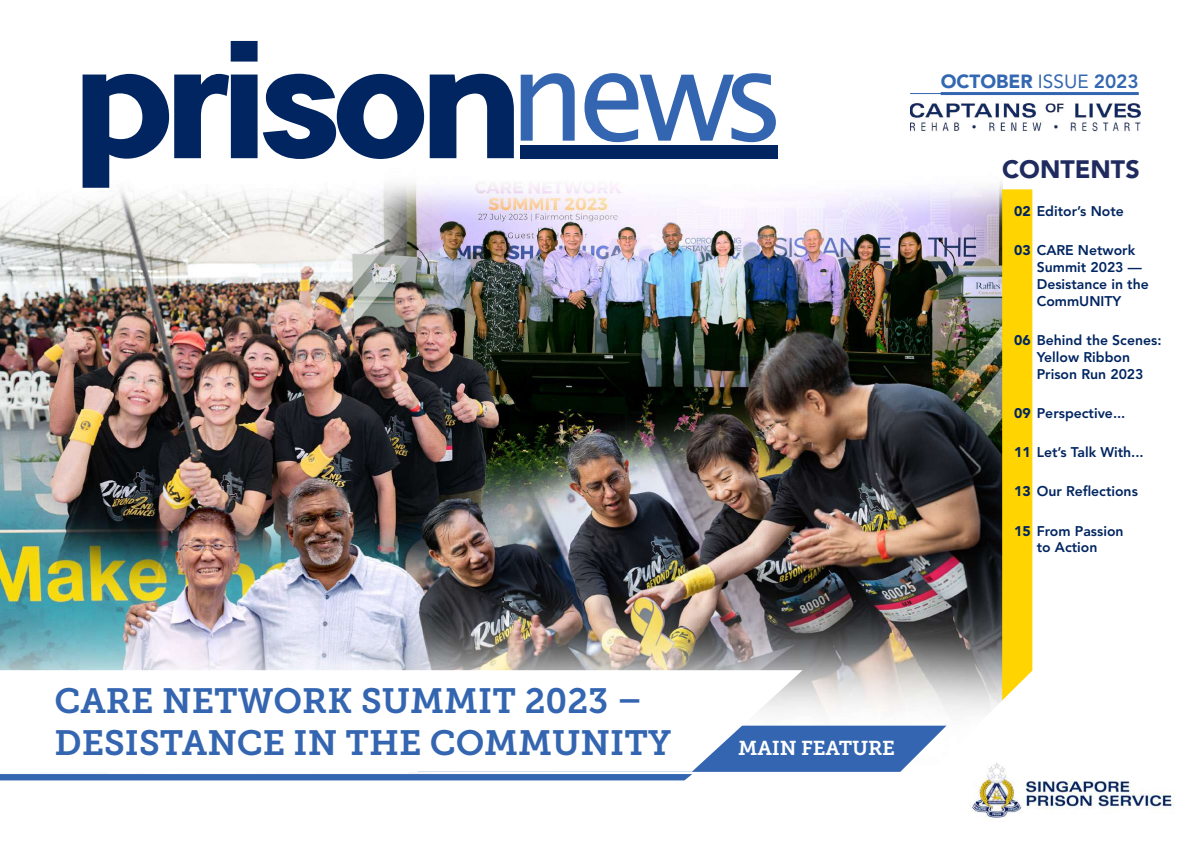
<style>
.page{position:relative;width:1191px;height:842px;background:#fff}
.page>*{position:absolute;margin:0;border:0;box-sizing:border-box;transform-origin:0 0}
.t1{font:35px/42px "Museo Slab 700";color:#3465b0}
.t2{font:900 25px "Avenir LT Std";color:#1f2b5e}
.t3{font:20px "Museo Slab 700";letter-spacing:-.01em;color:#fff}
.t4{font:900 19px "Avenir LT Std";color:#3367b1}
.t5{font:800 14px/16.8px "Avenir LT Std";color:#002561}
.s1{font-weight:400}
.s2{font-weight:800}
.s3{font-weight:900}
</style>
<div class="page">
<img style="left:0;top:169px;width:1002px;height:557px">
<img style="left:910px;top:103px;width:230px;height:29px">
<hr style="left:910px;top:93px;width:228px;height:1px;background:#3465b0">
<svg style="left:1002px;top:189px;width:30px;height:482px;background:#fcd101"></svg>
<svg style="left:859px;top:671px;width:173px;height:55px"></svg>
<svg style="left:0;top:726px;width:946px;height:54px"></svg>
<svg style="left:0;top:670px;width:802px;height:102px"></svg>
<hr style="left:940px;top:92px;width:198px;height:3px;background:#3465b0">
<img style="left:972px;top:763px;width:202px;height:57px">
<svg style="left:83px;top:41px;width:174px;height:147px"></svg>
<svg style="left:263px;top:74px;width:161px;height:85px"></svg>
<svg style="left:430px;top:74px;width:84px;height:84px"></svg>
<svg style="left:521px;top:73px;width:53px;height:68px"></svg>
<svg style="left:584px;top:73px;width:192px;height:69px"></svg>
<div style="left:520px;top:145px;width:257px;height:13px;background:#002561"></div>
<h1 class="t1" style="left:54px;top:680px;width:618px">CARE NETWORK SUMMIT 2023 –<br>DESISTANCE IN THE COMMUNITY</h1>
<h3 class="t4" style="left:940px;top:70px;width:199px">OCTOBER <span class="s1">ISSUE</span> <span class="s2">2023</span></h3>
<h2 class="t2" style="left:1002px;top:154px;width:139px">CONTENTS</h2>
<p class="t5" style="left:1014px;top:203px;width:111px"><span class="s3">02</span> Editor’s Note</p>
<p class="t5" style="left:1036px;top:242px;width:113px;text-indent:-23px"><span class="s3">03</span> CARE Network<br>Summit 2023 —<br>Desistance in the<br>CommUNITY</p>
<p class="t5" style="left:1036px;top:332px;width:126px;text-indent:-23px"><span class="s3">06</span> Behind the Scenes:<br>Yellow Ribbon<br>Prison Run 2023</p>
<p class="t5" style="left:1014px;top:405px;width:113px"><span class="s3">09</span> Perspective...</p>
<p class="t5" style="left:1014px;top:444px;width:131px"><span class="s3">11</span> Let’s Talk With...</p>
<p class="t5" style="left:1014px;top:483px;width:125px"><span class="s3">13</span> Our Reflections</p>
<p class="t5" style="left:1014px;top:522px;width:111px;text-align:center"><span class="s3">15</span> From Passion to Action</p>
<h3 class="t3" style="left:738px;top:737px;width:158px">MAIN FEATURE</h3>
</div>
